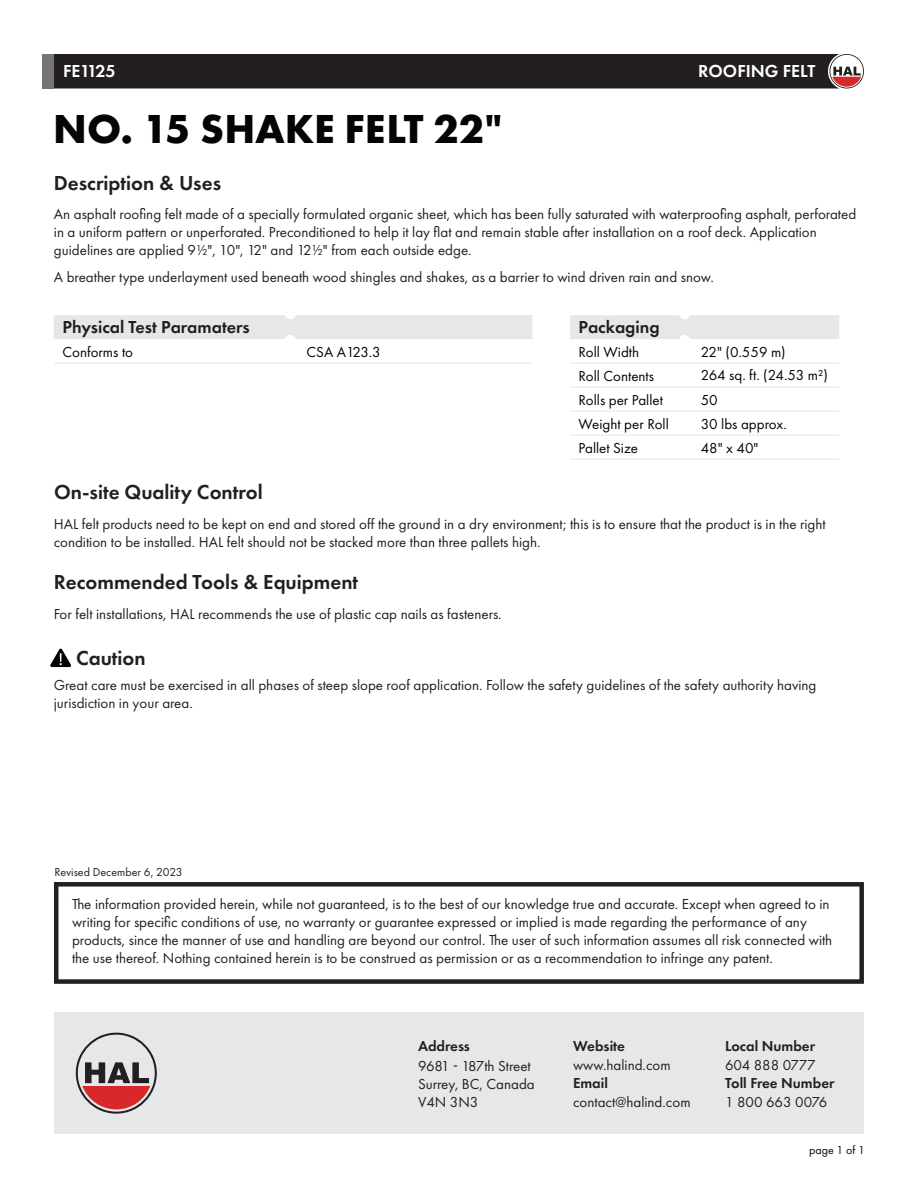
<style>
.page{position:relative;width:918px;height:1188px;background:#fff}
.page>*{position:absolute;margin:0;border:0;box-sizing:border-box;transform-origin:0 0}
.t1{font:700 42px "Futura PT";color:#040503}
.t2{font:600 21px "Futura PT";color:#231f20}
.t3{font:600 18px "Futura PT";color:#231f20}
.t4{font:600 18px "Futura PT";color:#fff}
.t5{font:15px/18px "Futura PT";color:#231f20}
.t6{font:15px/24px "Futura PT";color:#040503}
.t7{font:600 15px "Futura PT";color:#231f20}
.t8{font:12px "Futura PT";color:#231f20}
.t9{font:12px "Futura PT";color:#040503}
</style>
<div class="page">
<div style="left:54px;top:315px;width:478px;height:24px;background:#e6e7e9"></div>
<div style="left:43px;top:54px;width:11px;height:34px;background:#767575"></div>
<div style="left:54px;top:1012px;width:810px;height:122px;background:#e6e7e9"></div>
<div style="left:54px;top:54px;width:810px;height:35px;background:#231f20"></div>
<svg style="left:76px;top:1033px;width:81px;height:81px"></svg>
<svg style="left:54px;top:882px;width:810px;height:102px"></svg>
<div style="left:570px;top:315px;width:269px;height:24px;background:#e6e7e9"></div>
<hr style="left:570px;top:363px;width:269px;height:1px;background:#e6e7e9">
<hr style="left:570px;top:387px;width:269px;height:1px;background:#e6e7e9">
<hr style="left:570px;top:411px;width:269px;height:1px;background:#e6e7e9">
<hr style="left:570px;top:435px;width:269px;height:1px;background:#e6e7e9">
<hr style="left:570px;top:459px;width:269px;height:1px;background:#e6e7e9">
<hr style="left:54px;top:363px;width:478px;height:1px;background:#e6e7e9">
<svg style="left:50px;top:648px;width:21px;height:19px"></svg>
<p class="t4" style="left:63px;top:60px;width:54px">FE1125</p>
<p class="t4" style="left:698px;top:60px;width:119px">ROOFING FELT</p>
<h1 class="t1" style="left:53px;top:102px;width:450px">NO. 15 SHAKE FELT 22"</h1>
<h2 class="t2" style="left:54px;top:170px;width:169px">Description &amp; Uses</h2>
<p class="t5" style="left:54px;top:205px;width:804px">An asphalt roofing felt made of a specially formulated organic sheet, which has been fully saturated with waterproofing asphalt, perforated in a uniform pattern or unperforated. Preconditioned to help it lay flat and remain stable after installation on a roof deck. Application guidelines are applied 9½", 10", 12" and 12½" from each outside edge.</p>
<p class="t5" style="left:54px;top:268px;width:662px">A breather type underlayment used beneath wood shingles and shakes, as a barrier to wind driven rain and snow.</p>
<p class="t3" style="left:62px;top:316px;width:189px">Physical Test Paramaters</p>
<p class="t6" style="left:62px;top:340px;width:72px">Conforms to</p>
<p class="t6" style="left:307px;top:340px;width:75px">CSA A123.3</p>
<p class="t3" style="left:579px;top:316px;width:83px">Packaging</p>
<p class="t6" style="left:579px;top:340px;width:86px">Roll Width<br>Roll Contents<br>Rolls per Pallet</p>
<p class="t6" style="left:701px;top:341px;width:129px;line-height:23px">22" (0.559 m)<br>264 sq. ft. (24.53 m²)</p>
<p class="t6" style="left:701px;top:388px;width:88px">50<br>30 lbs approx.<br>48" x 40"</p>
<p class="t6" style="left:579px;top:412px;width:92px">Weight per Roll<br>Pallet Size</p>
<h2 class="t2" style="left:54px;top:478px;width:210px">On-site Quality Control</h2>
<p class="t5" style="left:54px;top:515px;width:774px">HAL felt products need to be kept on end and stored off the ground in a dry environment; this is to ensure that the product is in the right condition to be installed. HAL felt should not be stacked more than three pallets high.</p>
<h2 class="t2" style="left:54px;top:569px;width:306px">Recommended Tools &amp; Equipment</h2>
<p class="t5" style="left:54px;top:605px;width:449px">For felt installations, HAL recommends the use of plastic cap nails as fasteners.</p>
<h2 class="t2" style="left:76px;top:645px;width:71px">Caution</h2>
<p class="t5" style="left:54px;top:676px;width:764px">Great care must be exercised in all phases of steep slope roof application. Follow the safety guidelines of the safety authority having jurisdiction in your area.</p>
<p class="t8" style="left:55px;top:865px;width:130px">Revised December 6, 2023</p>
<p class="t5" style="left:72px;top:895px;width:762px">The information provided herein, while not guaranteed, is to the best of our knowledge true and accurate. Except when agreed to in writing for specific conditions of use, no warranty or guarantee expressed or implied is made regarding the performance of any products, since the manner of use and handling are beyond our control. The user of such information assumes all risk connected with the use thereof. Nothing contained herein is to be construed as permission or as a recommendation to infringe any patent.</p>
<p class="t7" style="left:418px;top:1036px;width:53px">Address</p>
<p class="t5" style="left:418px;top:1057px;width:118px">9681 187th Street<br>Surrey, BC, Canada<br>V4N 3N3</p>
<p class="t7" style="left:573px;top:1036px;width:54px">Website</p>
<p class="t7" style="left:725px;top:1036px;width:92px">Local Number</p>
<p class="t5" style="left:573px;top:1056px;width:99px">www.halind.com</p>
<p class="t5" style="left:725px;top:1056px;width:92px">604 888 0777</p>
<p class="t7" style="left:573px;top:1074px;width:36px">Email</p>
<p class="t5" style="left:573px;top:1093px;width:119px">contact@halind.com</p>
<p class="t7" style="left:725px;top:1074px;width:111px">Toll Free Number</p>
<p class="t5" style="left:725px;top:1093px;width:104px">1 800 663 0076</p>
<p class="t9" style="left:809px;top:1142px;width:57px">page 1 of 1</p>
</div>
